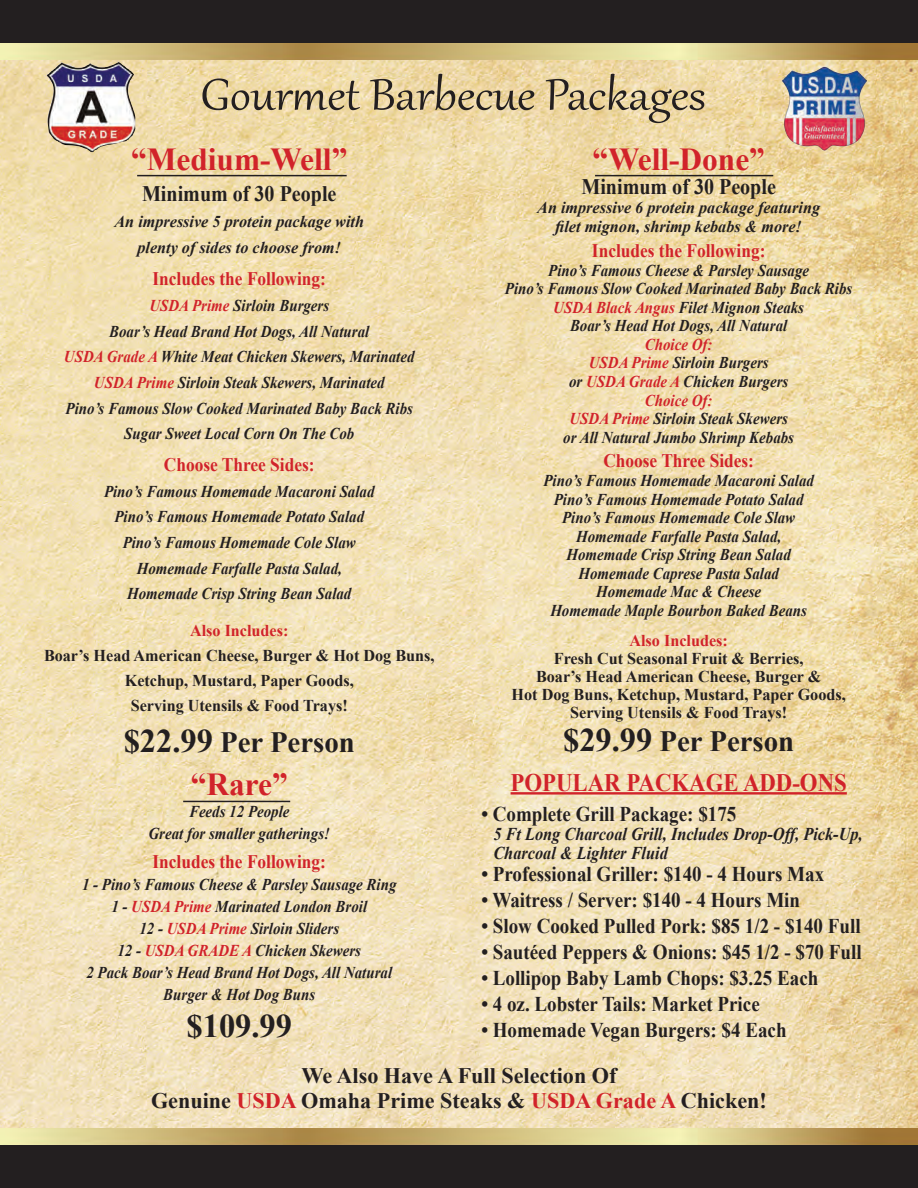
<style>
.page{position:relative;width:918px;height:1188px;background:#fff}
.page>*{position:absolute;margin:0;border:0;box-sizing:border-box;transform-origin:0 0}
.t1{font:54px "Gabriola";color:#231f20;scale:1.08 1}
.t2{font:700 33.15px "Times New Roman";color:#231f20}
.t3{font:700 31.95px "Times New Roman";color:#d1232a}
.t4{font:700 29.4px "Times New Roman";color:#231f20}
.t5{font:700 25.2px "Times New Roman";color:#d1232a;scale:.91 1}
.t6{font:700 22.2px "Times New Roman";color:#231f20}
.t7{font:700 22.2px "Times New Roman";color:#231f20;scale:.91 1}
.t8{font:700 21px "Times New Roman";color:#231f20;scale:.91 1}
.t9{font:700 19.2px "Times New Roman";color:#d1232a;scale:.91 1}
.t10{font:italic 700 18px/18.9px "Times New Roman";color:#231f20;scale:.91 1}
.t11{font:italic 700 16.5px "Times New Roman";color:#231f20;scale:.91 1}
.t12{font:700 16.5px "Times New Roman";color:#231f20}
.t13{font:italic 700 16.5px "Times New Roman";color:#231f20}
.t14{font:700 16.5px "Times New Roman";color:#d1232a}
.t15{font:italic 700 16.5px "Times New Roman";color:#d1232a;scale:.91 1}
.s1{color:#d1232a}
.s2{font-size:33.15px}
</style>
<div class="page">
<img style="left:0;top:59px;width:918px;height:1070px">
<div style="left:0;top:1129px;width:918px;height:59px;background:#231f20"></div>
<img style="left:0;top:1129px;width:918px;height:16px">
<div style="left:0;top:0;width:918px;height:59px;background:#231f20"></div>
<img style="left:0;top:43px;width:918px;height:16px">
<hr style="left:511px;top:792px;width:336px;height:3px;background:#d1232a">
<img style="left:769px;top:61px;width:107px;height:91px">
<img style="left:47px;top:61px;width:88px;height:91px">
<hr style="left:137px;top:175px;width:210px;height:1px;background:#231f20">
<hr style="left:183px;top:801px;width:107px;height:1px;background:#231f20">
<hr style="left:595px;top:175px;width:178px;height:1px;background:#231f20">
<p class="t1" style="left:201px;top:59px;width:469px">Gourmet Barbecue Packages</p>
<p class="t3" style="left:131px;top:137px;width:218px">“Medium-Well”</p>
<p class="t7" style="left:142px;top:179px;width:215px">Minimum of 30 People</p>
<p class="t13" style="left:115px;top:210px;width:251px">An impressive 5 protein package with</p>
<p class="t13" style="left:137px;top:236px;width:205px">plenty of sides to choose from!</p>
<p class="t9" style="left:153px;top:266px;width:192px">Includes the Following:</p>
<p class="t11" style="left:149px;top:294px;width:199px"><span class="s1">USDA Prime</span> Sirloin Burgers</p>
<p class="t11" style="left:109px;top:320px;width:287px">Boar’s Head Brand Hot Dogs, All Natural</p>
<p class="t11" style="left:64px;top:345px;width:387px"><span class="s1">USDA Grade A</span> White Meat Chicken Skewers, Marinated</p>
<p class="t11" style="left:94px;top:371px;width:321px"><span class="s1">USDA Prime</span> Sirloin Steak Skewers, Marinated</p>
<p class="t11" style="left:66px;top:396px;width:383px">Pino’s Famous Slow Cooked Marinated Baby Back Ribs</p>
<p class="t11" style="left:124px;top:422px;width:254px">Sugar Sweet Local Corn On The Cob</p>
<p class="t9" style="left:164px;top:451px;width:167px">Choose Three Sides:</p>
<p class="t11" style="left:104px;top:480px;width:299px">Pino’s Famous Homemade Macaroni Salad</p>
<p class="t11" style="left:114px;top:505px;width:276px">Pino’s Famous Homemade Potato Salad</p>
<p class="t11" style="left:123px;top:531px;width:258px">Pino’s Famous Homemade Cole Slaw</p>
<p class="t11" style="left:137px;top:557px;width:227px">Homemade Farfalle Pasta Salad,</p>
<p class="t11" style="left:127px;top:582px;width:248px">Homemade Crisp String Bean Salad</p>
<p class="t14" style="left:190px;top:619px;width:100px">Also Includes:</p>
<p class="t12" style="left:44px;top:644px;width:392px">Boar’s Head American Cheese, Burger &amp; Hot Dog Buns,</p>
<p class="t12" style="left:125px;top:669px;width:231px">Ketchup, Mustard, Paper Goods,</p>
<p class="t12" style="left:131px;top:695px;width:219px">Serving Utensils &amp; Food Trays!</p>
<p class="t4" style="left:124px;top:721px;width:233px"><span class="s2">$22.99</span> Per Person</p>
<p class="t3" style="left:592px;top:137px;width:174px">“Well-Done”</p>
<p class="t7" style="left:581px;top:172px;width:215px">Minimum of 30 People</p>
<p class="t13" style="left:537px;top:196px;width:284px">An impressive 6 protein package featuring</p>
<p class="t13" style="left:555px;top:215px;width:248px">filet mignon, shrimp kebabs &amp; more!</p>
<p class="t9" style="left:592px;top:237px;width:192px">Includes the Following:</p>
<p class="t11" style="left:548px;top:259px;width:288px">Pino’s Famous Cheese &amp; Parsley Sausage</p>
<p class="t11" style="left:505px;top:277px;width:383px">Pino’s Famous Slow Cooked Marinated Baby Back Ribs</p>
<p class="t11" style="left:553px;top:296px;width:277px"><span class="s1">USDA Black Angus</span> Filet Mignon Steaks</p>
<p class="t11" style="left:570px;top:314px;width:240px">Boar’s Head Hot Dogs, All Natural</p>
<p class="t15" style="left:645px;top:333px;width:76px">Choice Of:</p>
<p class="t11" style="left:589px;top:351px;width:199px"><span class="s1">USDA Prime</span> Sirloin Burgers</p>
<p class="t11" style="left:569px;top:370px;width:242px">or <span class="s1">USDA Grade A</span> Chicken Burgers</p>
<p class="t15" style="left:645px;top:388px;width:76px">Choice Of:</p>
<p class="t11" style="left:569px;top:407px;width:242px"><span class="s1">USDA Prime</span> Sirloin Steak Skewers</p>
<p class="t11" style="left:563px;top:426px;width:255px">or All Natural Jumbo Shrimp Kebabs</p>
<p class="t9" style="left:603px;top:448px;width:167px">Choose Three Sides:</p>
<p class="t11" style="left:543px;top:469px;width:299px">Pino’s Famous Homemade Macaroni Salad</p>
<p class="t11" style="left:554px;top:488px;width:276px">Pino’s Famous Homemade Potato Salad</p>
<p class="t11" style="left:562px;top:506px;width:258px">Pino’s Famous Homemade Cole Slaw</p>
<p class="t11" style="left:576px;top:525px;width:227px">Homemade Farfalle Pasta Salad,</p>
<p class="t11" style="left:567px;top:543px;width:248px">Homemade Crisp String Bean Salad</p>
<p class="t11" style="left:578px;top:562px;width:222px">Homemade Caprese Pasta Salad</p>
<p class="t11" style="left:596px;top:580px;width:183px">Homemade Mac &amp; Cheese</p>
<p class="t11" style="left:550px;top:599px;width:284px">Homemade Maple Bourbon Baked Beans</p>
<p class="t14" style="left:629px;top:629px;width:100px">Also Includes:</p>
<p class="t12" style="left:554px;top:647px;width:251px">Fresh Cut Seasonal Fruit &amp; Berries,</p>
<p class="t12" style="left:536px;top:665px;width:287px">Boar’s Head American Cheese, Burger &amp;</p>
<p class="t12" style="left:512px;top:683px;width:336px">Hot Dog Buns, Ketchup, Mustard, Paper Goods,</p>
<p class="t12" style="left:570px;top:701px;width:219px">Serving Utensils &amp; Food Trays!</p>
<p class="t4" style="left:563px;top:721px;width:233px"><span class="s2">$29.99</span> Per Person</p>
<p class="t5" style="left:511px;top:765px;width:371px">POPULAR PACKAGE ADD-ONS</p>
<p class="t8" style="left:481px;top:800px;width:282px">• Complete Grill Package: $175</p>
<p class="t10" style="left:493px;top:824px;width:407px">5 Ft Long Charcoal Grill, Includes Drop-Off, Pick-Up,<br>Charcoal &amp; Lighter Fluid</p>
<p class="t8" style="left:481px;top:859px;width:378px">• Professional Griller: $140 - 4 Hours Max</p>
<p class="t8" style="left:481px;top:885px;width:352px">• Waitress / Server: $140 - 4 Hours Min</p>
<p class="t8" style="left:481px;top:911px;width:418px">• Slow Cooked Pulled Pork: $85 1/2 - $140 Full</p>
<p class="t8" style="left:481px;top:937px;width:419px">• Sautéed Peppers &amp; Onions: $45 1/2 - $70 Full</p>
<p class="t8" style="left:481px;top:963px;width:372px">• Lollipop Baby Lamb Chops: $3.25 Each</p>
<p class="t8" style="left:481px;top:989px;width:307px">• 4 oz. Lobster Tails: Market Price</p>
<p class="t8" style="left:481px;top:1015px;width:337px">• Homemade Vegan Burgers: $4 Each</p>
<p class="t6" style="left:301px;top:1060px;width:317px">We Also Have A Full Selection Of</p>
<p class="t6" style="left:151px;top:1085px;width:617px">Genuine <span class="s1">USDA</span> Omaha Prime Steaks &amp; <span class="s1">USDA Grade A</span> Chicken!</p>
<p class="t3" style="left:191px;top:762px;width:98px">“Rare”</p>
<p class="t11" style="left:189px;top:800px;width:112px">Feeds 12 People</p>
<p class="t11" style="left:149px;top:822px;width:201px">Great for smaller gatherings!</p>
<p class="t9" style="left:153px;top:848px;width:192px">Includes the Following:</p>
<p class="t11" style="left:82px;top:873px;width:347px">1 - Pino’s Famous Cheese &amp; Parsley Sausage Ring</p>
<p class="t11" style="left:111px;top:895px;width:283px">1 - <span class="s1">USDA Prime</span> Marinated London Broil</p>
<p class="t11" style="left:139px;top:917px;width:221px">12 - <span class="s1">USDA Prime</span> Sirloin Sliders</p>
<p class="t11" style="left:117px;top:939px;width:269px">12 - <span class="s1">USDA GRADE A</span> Chicken Skewers</p>
<p class="t11" style="left:86px;top:961px;width:338px">2 Pack Boar’s Head Brand Hot Dogs, All Natural</p>
<p class="t11" style="left:163px;top:983px;width:169px">Burger &amp; Hot Dog Buns</p>
<p class="t2" style="left:187px;top:1003px;width:107px">$109.99</p>
</div>
